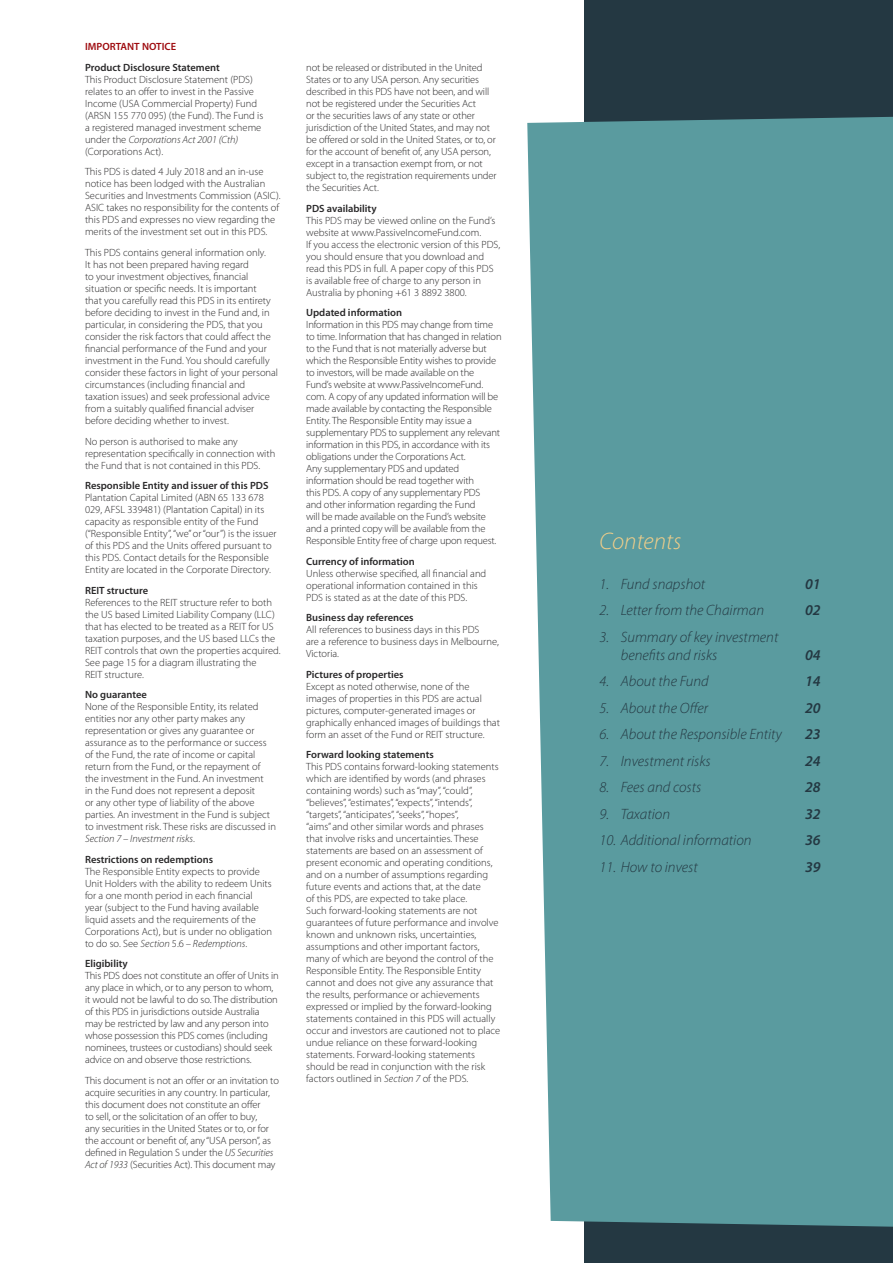
<style>
.page{position:relative;width:893px;height:1263px;background:#fff}
.page>*{position:absolute;margin:0;border:0;box-sizing:border-box;transform-origin:0 0}
.t1{font:italic 300 24px "Myriad Pro";color:#f2ce89}
.t2{font:italic 300 15px/18px "Myriad Pro";color:#243842}
.t3{font:italic 600 15px "Myriad Pro";color:#243842}
.t4{font:300 10.5px/12px "Myriad Pro";color:#292829}
.t5{font:600 10.5px "Myriad Pro";color:#292829}
.t6{font:600 10.5px "Myriad Pro";color:#9e0b0f}
.s1{font-style:italic}
</style>
<div class="page">
<div style="left:585px;top:0;width:308px;height:1263px;background:#243842"></div>
<div style="left:527px;top:117px;width:366px;height:1110px;background:#5a9b9f"></div>
<p class="t6" style="left:85px;top:40px;width:93px">IMPORTANT NOTICE</p>
<p class="t5" style="left:85px;top:61px;width:136px">Product Disclosure Statement</p>
<p class="t4" style="left:85px;top:73px;width:180px">This Product Disclosure Statement (PDS) relates to an offer to invest in the Passive Income (USA Commercial Property) Fund (ARSN 155 770 095) (the Fund). The Fund is a registered managed investment scheme under the <span class="s1">Corporations Act 2001 (Cth) </span>(Corporations Act).</p>
<p class="t4" style="left:85px;top:166px;width:197px">This PDS is dated 4 July 2018 and an in-use notice has been lodged with the Australian Securities and Investments Commission (ASIC).<br>ASIC takes no responsibility for the contents of this PDS and expresses no view regarding the merits of the investment set out in this PDS.</p>
<p class="t4" style="left:85px;top:246px;width:195px">This PDS contains general information only.<br>It has not been prepared having regard<br>to your investment objectives, financial situation or specific needs. It is important<br>that you carefully read this PDS in its entirety before deciding to invest in the Fund and, in particular, in considering the PDS, that you consider the risk factors that could affect the financial performance of the Fund and your investment in the Fund. You should carefully consider these factors in light of your personal circumstances (including financial and taxation issues) and seek professional advice from a suitably qualified financial adviser before deciding whether to invest.</p>
<p class="t4" style="left:85px;top:435px;width:192px">No person is authorised to make any representation specifically in connection with the Fund that is not contained in this PDS.</p>
<p class="t5" style="left:85px;top:479px;width:185px">Responsible Entity and issuer of this PDS</p>
<p class="t4" style="left:85px;top:491px;width:193px">Plantation Capital Limited (ABN 65 133 678<br>029, AFSL 339481) (Plantation Capital) in its capacity as responsible entity of the Fund (“Responsible Entity”, “we” or “our”) is the issuer of this PDS and the Units offered pursuant to this PDS. Contact details for the Responsible Entity are located in the Corporate Directory.</p>
<p class="t5" style="left:85px;top:583px;width:65px">REIT structure</p>
<p class="t4" style="left:85px;top:596px;width:197px">References to the REIT structure refer to both the US based Limited Liability Company (LLC) that has elected to be treated as a REIT for US taxation purposes, and the US based LLCs the REIT controls that own the properties acquired.<br>See page 15 for a diagram illustrating the<br>REIT structure.</p>
<p class="t5" style="left:85px;top:688px;width:63px">No guarantee</p>
<p class="t4" style="left:85px;top:700px;width:192px">None of the Responsible Entity, its related entities nor any other party makes any representation or gives any guarantee or assurance as to the performance or success of the Fund, the rate of income or capital return from the Fund, or the repayment of the investment in the Fund. An investment<br>in the Fund does not represent a deposit<br>or any other type of liability of the above parties. An investment in the Fund is subject to investment risk. These risks are discussed in <span class="s1">Section 7 – Investment risks</span>.</p>
<p class="t5" style="left:85px;top:852px;width:130px">Restrictions on redemptions</p>
<p class="t4" style="left:85px;top:865px;width:188px">The Responsible Entity expects to provide Unit Holders with the ability to redeem Units for a one month period in each financial year (subject to the Fund having available liquid assets and the requirements of the Corporations Act), but is under no obligation to do so. See <span class="s1">Section</span> 5.6 <span class="s1">– Redemptions</span>.</p>
<p class="t5" style="left:85px;top:957px;width:44px">Eligibility</p>
<p class="t4" style="left:85px;top:969px;width:195px">This PDS does not constitute an offer of Units in any place in which, or to any person to whom, it would not be lawful to do so. The distribution of this PDS in jurisdictions outside Australia may be restricted by law and any person into whose possession this PDS comes (including nominees, trustees or custodians) should seek advice on and observe those restrictions.</p>
<p class="t4" style="left:85px;top:1074px;width:195px">This document is not an offer or an invitation to acquire securities in any country. In particular, this document does not constitute an offer<br>to sell, or the solicitation of an offer to buy,<br>any securities in the United States or to, or for the account or benefit of, any “USA person”, as defined in Regulation S under the <span class="s1">US Securities Act of 1933</span> (Securities Act). This document may</p>
<p class="t4" style="left:306px;top:61px;width:192px">not be released or distributed in the United States or to any USA person. Any securities described in this PDS have not been, and will not be registered under the Securities Act<br>or the securities laws of any state or other jurisdiction of the United States, and may not be offered or sold in the United States, or to, or for the account of benefit of, any USA person, except in a transaction exempt from, or not subject to, the registration requirements under the Securities Act.</p>
<p class="t5" style="left:306px;top:201px;width:72px">PDS availability</p>
<p class="t4" style="left:306px;top:214px;width:196px">This PDS may be viewed online on the Fund’s website at www.PassiveIncomeFund.com.<br>If you access the electronic version of this PDS, you should ensure that you download and read this PDS in full. A paper copy of this PDS is available free of charge to any person in Australia by phoning +61 3 8892 3800.</p>
<p class="t5" style="left:306px;top:306px;width:97px">Updated information</p>
<p class="t4" style="left:306px;top:318px;width:197px">Information in this PDS may change from time to time. Information that has changed in relation to the Fund that is not materially adverse but which the Responsible Entity wishes to provide to investors, will be made available on the Fund’s website at www.PassiveIncomeFund. com. A copy of any updated information will be made available by contacting the Responsible Entity. The Responsible Entity may issue a supplementary PDS to supplement any relevant information in this PDS, in accordance with its obligations under the Corporations Act.<br>Any supplementary PDS and updated information should be read together with<br>this PDS. A copy of any supplementary PDS<br>and other information regarding the Fund<br>will be made available on the Fund’s website and a printed copy will be available from the Responsible Entity free of charge upon request.</p>
<p class="t5" style="left:306px;top:554px;width:110px">Currency of information</p>
<p class="t4" style="left:306px;top:567px;width:182px">Unless otherwise specified, all financial and operational information contained in this<br>PDS is stated as at the date of this PDS.</p>
<p class="t5" style="left:306px;top:611px;width:109px">Business day references</p>
<p class="t4" style="left:306px;top:624px;width:194px">All references to business days in this PDS<br>are a reference to business days in Melbourne,<br>Victoria.</p>
<p class="t5" style="left:306px;top:667px;width:99px">Pictures of properties</p>
<p class="t4" style="left:306px;top:680px;width:195px">Except as noted otherwise, none of the images of properties in this PDS are actual pictures, computer-generated images or graphically enhanced images of buildings that form an asset of the Fund or REIT structure.</p>
<p class="t5" style="left:306px;top:748px;width:129px">Forward looking statements</p>
<p class="t4" style="left:306px;top:761px;width:196px">This PDS contains forward-looking statements which are identified by words (and phrases containing words) such as “may”, “could”, “believes”, “estimates”, “expects”, “intends”, “targets”, “anticipates”, “seeks”, “hopes”,<br>“aims” and other similar words and phrases that involve risks and uncertainties. These statements are based on an assessment of present economic and operating conditions, and on a number of assumptions regarding future events and actions that, at the date<br>of this PDS, are expected to take place.<br>Such forward-looking statements are not guarantees of future performance and involve known and unknown risks, uncertainties, assumptions and other important factors, many of which are beyond the control of the Responsible Entity. The Responsible Entity cannot and does not give any assurance that the results, performance or achievements expressed or implied by the forward-looking statements contained in this PDS will actually occur and investors are cautioned not to place undue reliance on these forward-looking statements. Forward-looking statements should be read in conjunction with the risk factors outlined in <span class="s1">Section 7</span> of the PDS.</p>
<h1 class="t1" style="left:600px;top:527px;width:83px">Contents</h1>
<h2 class="t2" style="left:600px;top:575px;width:107px">1. Fund snapshot</h2>
<h2 class="t3" style="left:805px;top:574px;width:17px">01</h2>
<h2 class="t2" style="left:600px;top:601px;width:166px">2. Letter from the Chairman</h2>
<h2 class="t3" style="left:805px;top:601px;width:17px">02</h2>
<h2 class="t2" style="left:621px;top:628px;width:159px;text-indent:-21px">3. Summary of key investment benefits and risks</h2>
<h2 class="t3" style="left:805px;top:645px;width:17px">04</h2>
<h2 class="t2" style="left:600px;top:672px;width:111px">4. About the Fund</h2>
<h2 class="t3" style="left:805px;top:672px;width:17px">14</h2>
<h2 class="t2" style="left:600px;top:699px;width:110px">5. About the Offer</h2>
<h2 class="t3" style="left:805px;top:698px;width:17px">20</h2>
<h2 class="t2" style="left:600px;top:725px;width:184px">6. About the Responsible Entity</h2>
<h2 class="t3" style="left:805px;top:725px;width:17px">23</h2>
<h2 class="t2" style="left:600px;top:752px;width:113px">7. Investment risks</h2>
<h2 class="t3" style="left:805px;top:751px;width:17px">24</h2>
<h2 class="t2" style="left:600px;top:778px;width:103px">8. Fees and costs</h2>
<h2 class="t3" style="left:805px;top:778px;width:17px">28</h2>
<h2 class="t2" style="left:600px;top:805px;width:72px">9. Taxation</h2>
<h2 class="t3" style="left:805px;top:804px;width:17px">32</h2>
<h2 class="t2" style="left:600px;top:831px;width:154px">10. Additional information</h2>
<h2 class="t3" style="left:805px;top:831px;width:17px">36</h2>
<h2 class="t2" style="left:600px;top:858px;width:100px">11. How to invest</h2>
<h2 class="t3" style="left:805px;top:857px;width:17px">39</h2>
</div>
